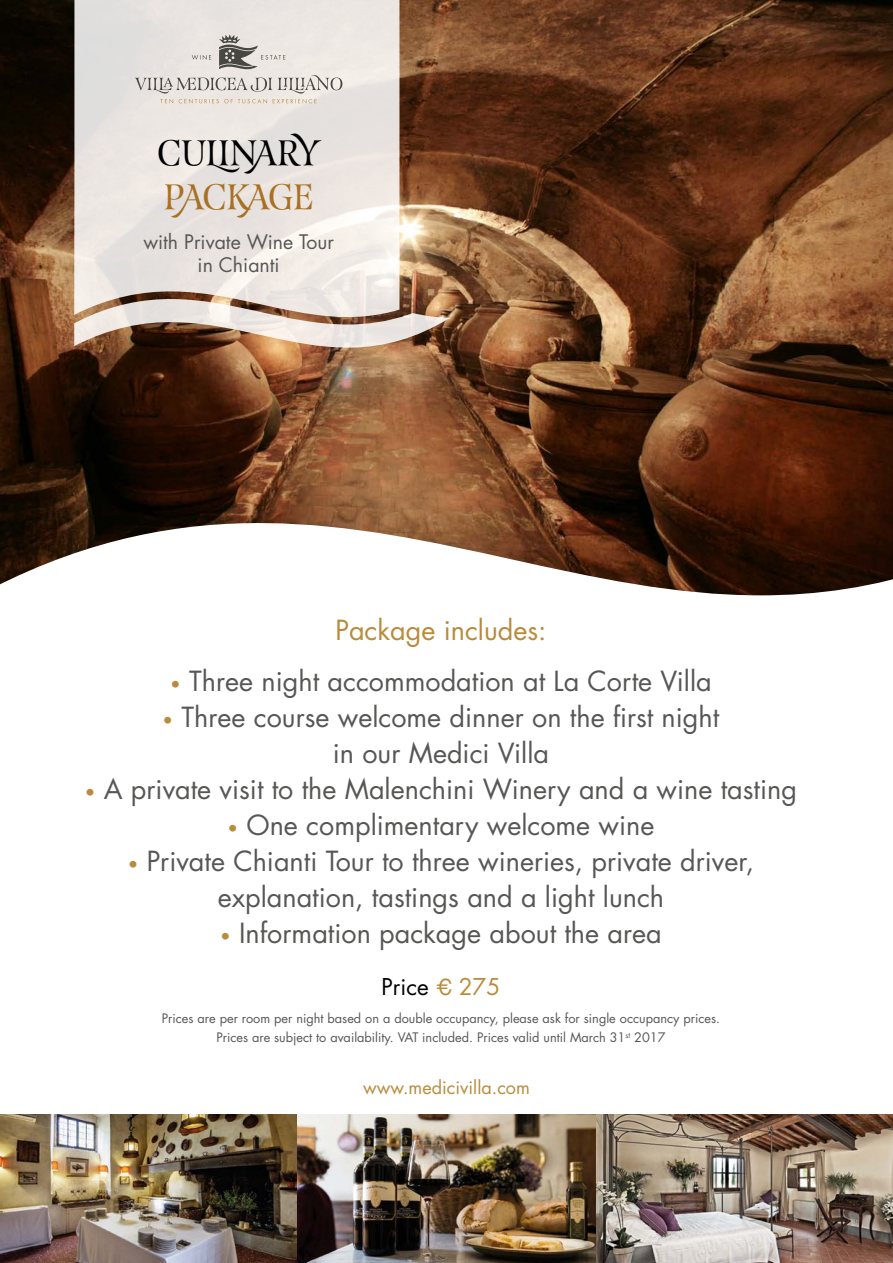
<style>
.page{position:relative;width:893px;height:1263px;background:#fff}
.page>*{position:absolute;margin:0;border:0;box-sizing:border-box;transform-origin:0 0}
.t1{font:34.8px "Esmeralda Pro";letter-spacing:-.02em;color:#000}
.t2{font:34.8px "Esmeralda Pro";letter-spacing:-.025em;color:#a97023}
.t3{font:27px/36px "Futura";color:#575756;text-align:center}
.t4{font:27px "Futura";color:#b98b3b}
.t5{font:22.5px "Futura";color:#000}
.t6{font:19.5px/22.5px "Futura";color:#575756;text-align:center}
.t7{font:18px "Futura";color:#b98b3b}
.t8{font:12.75px/18.6px "Futura";color:#575756;text-align:center}
.s1{font-size:18px;color:#b98b3b}
.s2{font-family:"Helvetica";color:#b98b3b}
.s3{color:#b98b3b}
</style>
<div class="page">
<img style="left:0;top:0;width:893px;height:488px">
<svg style="left:0;top:488px;width:893px;height:108px"></svg>
<img style="left:0;top:1114px;width:893px;height:149px">
<img style="left:74px;top:297px;width:376px;height:52px">
<svg style="left:74px;top:0;width:325px;height:319px;fill:#ebe4e1"></svg>
<svg style="left:135px;top:34px;width:207px;height:69px"></svg>
<p class="t1" style="left:157px;top:128px;width:164px">CULINARY</p>
<p class="t2" style="left:163px;top:172px;width:152px">PACKAGE</p>
<p class="t6" style="left:143px;top:230px;width:192px">with Private Wine Tour in Chianti</p>
<p class="t4" style="left:335px;top:611px;width:213px">Package includes:</p>
<p class="t3" style="left:170px;top:662px;width:543px"><span class="s1">•</span> Three night accommodation at La Corte Villa</p>
<p class="t3" style="left:163px;top:698px;width:558px"><span class="s1">•</span> Three course welcome dinner on the first night in our Medici Villa</p>
<p class="t3" style="left:85px;top:770px;width:714px"><span class="s1">•</span> A private visit to the Malenchini Winery and a wine tasting</p>
<p class="t3" style="left:227px;top:806px;width:428px"><span class="s1">•</span> One complimentary welcome wine</p>
<p class="t3" style="left:128px;top:842px;width:628px"><span class="s1">•</span> Private Chianti Tour to three wineries, private driver, explanation, tastings and a light lunch</p>
<p class="t3" style="left:220px;top:914px;width:443px"><span class="s1">•</span> Information package about the area</p>
<p class="t5" style="left:382px;top:971px;width:120px">Price <span class="s2">€</span> <span class="s3">275</span></p>
<p class="t8" style="left:162px;top:1009px;width:560px">Prices are per room per night based on a double occupancy, please ask for single occupancy prices.<br>Prices are subject to availability. VAT included. Prices valid until March 31<sup>st</sup> 2017</p>
<p class="t7" style="left:363px;top:1075px;width:168px">www.medicivilla.com</p>
</div>
